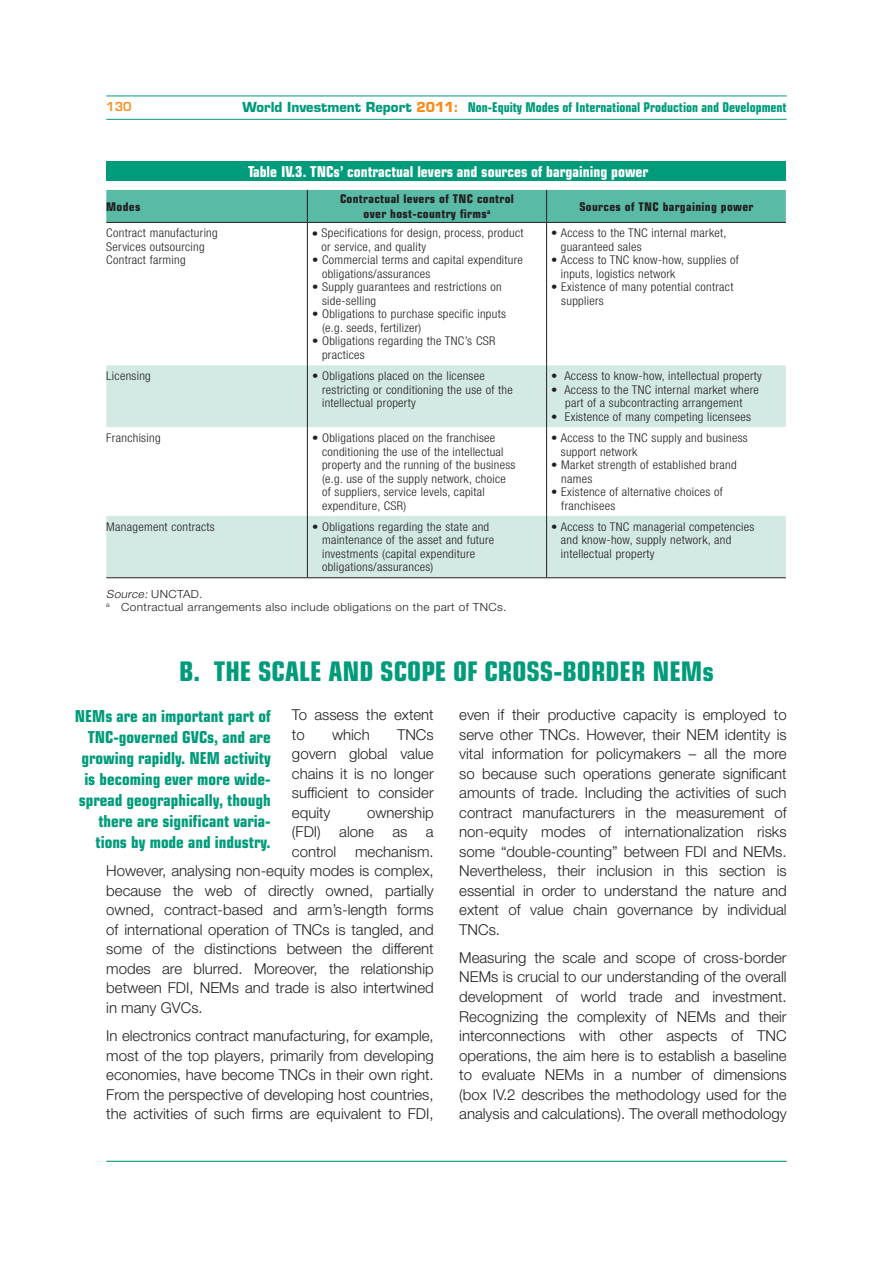
<style>
.page{position:relative;width:893px;height:1263px;background:#fff}
.page>*{position:absolute;margin:0;border:0;box-sizing:border-box;transform-origin:0 0}
.TITRE_OK{font:700 condensed 27px "Eurostile LT Std";color:#009b7a}
.HIGHLIGHT_GAUCHE_OK{font:700 condensed 16.5px/21px "Eurostile LT Std";color:#009b7a;text-align:right}
.TEXTE_OK{font:300 15px/19.5px "Helvetica Neue LT Std";color:#231f20;text-align:justify}
.t1{font:700 condensed 15px "Eurostile LT Std";color:#fff}
.t2{font:700 condensed 13.5px "Eurostile LT Std";color:#009b7a;scale:.96 1}
.t3{font:300 condensed 12px/13.5px "Helvetica Neue LT Std";letter-spacing:.025em;color:#231f20;scale:1.05 1}
.t4{font:700 condensed 12px "Eurostile LT Std";letter-spacing:.025em;color:#231f20;scale:1.05 1}
.t5{font:600 12px "Eurostile LT Std";color:#f68e1e}
.TABLE_NOTE{font:300 11.25px "Helvetica Neue LT Std";letter-spacing:.03em;color:#231f20;scale:1.05 1}
.TABLE_SOURCE{font:italic 300 11.25px "Helvetica Neue LT Std";color:#231f20;scale:1.05 1}
.s1{font-stretch:normal}
.s2{font-stretch:normal;color:#f68e1e}
.s3{font-style:normal}
</style>
<div class="page">
<hr style="left:106px;top:119px;width:681px;height:1px;background:#009b7a">
<hr style="left:106px;top:1161px;width:681px;height:1px;background:#009b7a">
<hr style="left:106px;top:96px;width:681px;height:1px;background:#009b7a">
<div style="left:106px;top:162px;width:680px;height:19px;background:#009b7a"></div>
<div style="left:106px;top:190px;width:680px;height:32px;background:#59baa6"></div>
<svg style="left:106px;top:365px;width:680px;height:212px;fill:#d3eae4"></svg>
<hr style="left:307px;top:190px;width:1px;height:32px;background:#231f20">
<hr style="left:546px;top:190px;width:1px;height:32px;background:#231f20">
<hr style="left:106px;top:222px;width:201px;height:1px;background:#231f20">
<hr style="left:307px;top:223px;width:1px;height:142px;background:#231f20">
<hr style="left:307px;top:222px;width:240px;height:1px;background:#231f20">
<hr style="left:546px;top:223px;width:1px;height:142px;background:#231f20">
<hr style="left:547px;top:222px;width:239px;height:1px;background:#231f20">
<hr style="left:307px;top:365px;width:1px;height:62px;background:#231f20">
<hr style="left:546px;top:365px;width:1px;height:62px;background:#231f20">
<hr style="left:307px;top:427px;width:1px;height:89px;background:#231f20">
<hr style="left:546px;top:427px;width:1px;height:89px;background:#231f20">
<hr style="left:307px;top:516px;width:1px;height:61px;background:#231f20">
<hr style="left:546px;top:516px;width:1px;height:61px;background:#231f20">
<hr style="left:106px;top:577px;width:201px;height:1px;background:#231f20">
<hr style="left:307px;top:577px;width:240px;height:1px;background:#231f20">
<hr style="left:547px;top:577px;width:239px;height:1px;background:#231f20">
<p class="t5" style="left:106px;top:99px;width:27px">130</p>
<p class="t2" style="left:243px;top:99px;width:568px"><span class="s1">World Investment Report</span> <span class="s2">2011:</span> Non-Equity Modes of International Production and Development</p>
<p class="t4" style="left:106px;top:199px;width:34px">Modes</p>
<p class="t3" style="left:106px;top:226px;width:108px">Contract manufacturing</p>
<p class="t3" style="left:106px;top:240px;width:95px">Services outsourcing</p>
<p class="t3" style="left:106px;top:253px;width:77px">Contract farming</p>
<p class="t1" style="left:248px;top:163px;width:402px">Table IV.3. TNCs’ contractual levers and sources of bargaining power</p>
<p class="t4" style="left:340px;top:192px;width:167px">Contractual levers of TNC control</p>
<p class="t4" style="left:364px;top:207px;width:122px">over host-country firms<sup>a</sup></p>
<p class="t3" style="left:322px;top:226px;width:194px;text-indent:-10px">• Specifications for design, process, product or service, and quality</p>
<p class="t3" style="left:322px;top:253px;width:193px;text-indent:-10px">• Commercial terms and capital expenditure obligations/assurances</p>
<p class="t3" style="left:322px;top:280px;width:173px;text-indent:-10px">• Supply guarantees and restrictions on side-selling</p>
<p class="t3" style="left:322px;top:307px;width:177px;text-indent:-10px">• Obligations to purchase specific inputs (e.g. seeds, fertilizer)</p>
<p class="t3" style="left:322px;top:334px;width:167px;text-indent:-10px">• Obligations regarding the TNC’s CSR practices</p>
<p class="t4" style="left:579px;top:199px;width:167px">Sources of TNC bargaining power</p>
<p class="t3" style="left:561px;top:226px;width:159px;text-indent:-10px">• Access to the TNC internal market, guaranteed sales</p>
<p class="t3" style="left:561px;top:253px;width:171px;text-indent:-10px">• Access to TNC know-how, supplies of inputs, logistics network</p>
<p class="t3" style="left:561px;top:280px;width:165px;text-indent:-10px">• Existence of many potential contract suppliers</p>
<p class="t3" style="left:106px;top:369px;width:44px">Licensing</p>
<p class="t3" style="left:322px;top:369px;width:183px;text-indent:-10px">• Obligations placed on the licensee restricting or conditioning the use of the intellectual property</p>
<p class="t3" style="left:551px;top:369px;width:202px">• Access to know-how, intellectual property</p>
<p class="t3" style="left:551px;top:383px;width:199px">• Access to the TNC internal market where</p>
<p class="t3" style="left:565px;top:396px;width:170px">part of a subcontracting arrangement</p>
<p class="t3" style="left:551px;top:410px;width:192px">• Existence of many competing licensees</p>
<p class="t3" style="left:106px;top:431px;width:53px">Franchising</p>
<p class="t3" style="left:322px;top:431px;width:186px;text-indent:-10px">• Obligations placed on the franchisee conditioning the use of the intellectual property and the running of the business (e.g. use of the supply network, choice of suppliers, service levels, capital expenditure, CSR)</p>
<p class="t3" style="left:561px;top:431px;width:179px;text-indent:-10px">• Access to the TNC supply and business support network</p>
<p class="t3" style="left:561px;top:458px;width:169px;text-indent:-10px">• Market strength of established brand names</p>
<p class="t3" style="left:561px;top:485px;width:155px;text-indent:-10px">• Existence of alternative choices of franchisees</p>
<p class="t3" style="left:106px;top:520px;width:105px">Management contracts</p>
<p class="t3" style="left:322px;top:520px;width:166px;text-indent:-10px">• Obligations regarding the state and maintenance of the asset and future investments (capital expenditure obligations/assurances)</p>
<p class="t3" style="left:561px;top:520px;width:186px;text-indent:-10px">• Access to TNC managerial competencies and know-how, supply network, and intellectual property</p>
<p class="TABLE_SOURCE" style="left:106px;top:587px;width:93px">Source: <span class="s3">UNCTAD.</span></p>
<p class="TABLE_NOTE" style="left:106px;top:600px;width:383px"><sup>a</sup> Contractual arrangements also include obligations on the part of TNCs.</p>
<p class="TITRE_OK" style="left:179px;top:655px;width:536px">B. THE SCALE AND SCOPE OF CROSS-BORDER NEMs</p>
<p class="HIGHLIGHT_GAUCHE_OK" style="left:75px;top:706px;width:197px">NEMs are an important part of<br>TNC-governed GVCs, and are growing rapidly. NEM activity is becoming ever more wide&shy;spread geographically, though there are significant varia&shy;tions by mode and industry.</p>
<p class="TEXTE_OK" style="left:459px;top:705px;width:329px">even if their productive capacity is employed to serve other TNCs. However, their NEM identity is vital information for policymakers – all the more so because such operations generate significant amounts of trade. Including the activities of such contract manufacturers in the measurement of non-equity modes of internationalization risks some “double-counting” between FDI and NEMs.<br>Nevertheless, their inclusion in this section is essential in order to understand the nature and extent of value chain governance by individual TNCs.</p>
<p class="TEXTE_OK" style="left:459px;top:947px;width:329px">Measuring the scale and scope of cross-border NEMs is crucial to our understanding of the overall development of world trade and investment.<br>Recognizing the complexity of NEMs and their interconnections with other aspects of TNC operations, the aim here is to establish a baseline to evaluate NEMs in a number of dimensions (box IV.2 describes the methodology used for the analysis and calculations). The overall methodology</p>
<p class="TEXTE_OK" style="left:292px;top:705px;width:143px">To assess the extent to</p>
<p class="TEXTE_OK" style="left:292px;top:724px;width:143px;text-indent:105px">TNCs govern global value chains it is no longer sufficient to consider equity</p>
<p class="TEXTE_OK" style="left:332px;top:724px;width:39px">which</p>
<p class="TEXTE_OK" style="left:292px;top:802px;width:143px;text-indent:75px">ownership (FDI) alone as a control</p>
<p class="TEXTE_OK" style="left:106px;top:841px;width:329px;text-indent:249px">mechanism.<br>However, analysing non-equity modes is complex, because the web of directly owned, partially owned, contract-based and arm’s-length forms of international operation of TNCs is tangled, and some of the distinctions between the different modes are blurred. Moreover, the relationship between FDI, NEMs and trade is also intertwined in many GVCs.</p>
<p class="TEXTE_OK" style="left:106px;top:1025px;width:329px">In electronics contract manufacturing, for example, most of the top players, primarily from developing economies, have become TNCs in their own right.<br>From the perspective of developing host countries, the activities of such firms are equivalent to FDI,</p>
</div>
